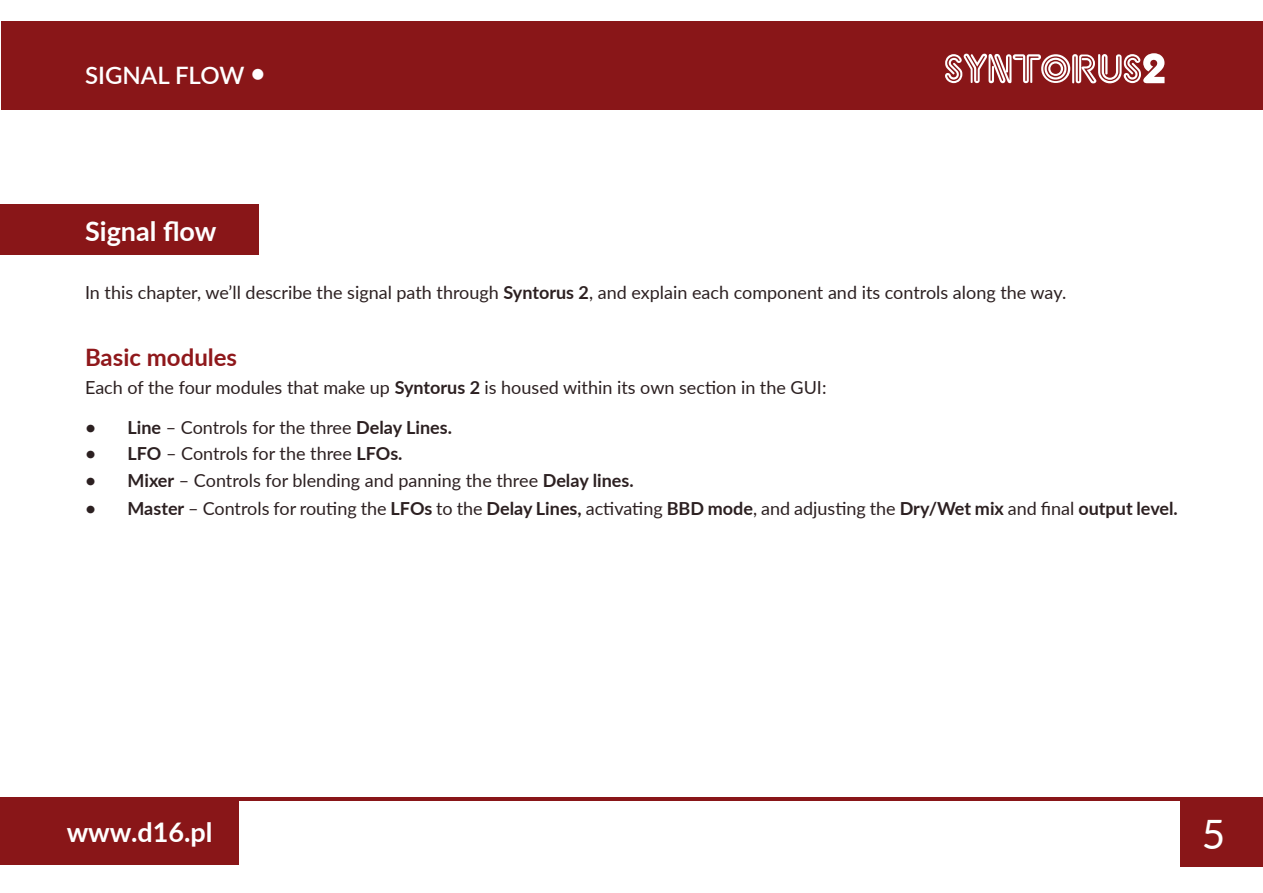
<style>
.page{position:relative;width:1263px;height:893px;background:#fff}
.page>*{position:absolute;margin:0;border:0;box-sizing:border-box;transform-origin:0 0}
.t1{font:40.5px "Lato";color:#fff}
.t2{font:700 27px "Lato";color:#fff}
.t3{font:700 24px "Lato";color:#8f181b}
.t4{font:600 24px "Lato";color:#fff}
.t5{font:18px "Lato";color:#2c2021}
.s1{font-size:27px}
.s2{font-weight:700}
</style>
<div class="page">
<div style="left:1px;top:21px;width:1262px;height:88px;background:#891618"></div>
<div style="left:1180px;top:798px;width:83px;height:69px;background:#891618"></div>
<hr style="left:0;top:797px;width:1263px;height:3px;background:#891618">
<div style="left:0;top:798px;width:238px;height:67px;background:#891618"></div>
<svg style="left:945px;top:53px;width:219px;height:30px"></svg>
<div style="left:0;top:205px;width:259px;height:50px;background:#891618"></div>
<h3 class="t4" style="left:85px;top:58px;width:182px">SIGNAL FLOW <span class="s1">•</span></h3>
<h2 class="t2" style="left:85px;top:212px;width:133px">Signal flow</h2>
<p class="t5" style="left:85px;top:280px;width:983px">In this chapter, we’ll describe the signal path through <span class="s2">Syntorus 2</span>, and explain each component and its controls along the way.</p>
<h3 class="t3" style="left:85px;top:339px;width:154px">Basic modules</h3>
<p class="t5" style="left:85px;top:375px;width:743px">Each of the four modules that make up <span class="s2">Syntorus 2</span> is housed within its own section in the GUI:</p>
<p class="t5" style="left:86px;top:414px;width:368px"><span class="s2">• Line</span> – Controls for the three <span class="s2">Delay Lines.</span></p>
<p class="t5" style="left:86px;top:441px;width:318px"><span class="s2">• LFO</span> – Controls for the three <span class="s2">LFOs.</span></p>
<p class="t5" style="left:86px;top:468px;width:550px"><span class="s2">• Mixer</span> – Controls for blending and panning the three <span class="s2">Delay lines.</span></p>
<p class="t5" style="left:86px;top:496px;width:1094px"><span class="s2">• Master</span> – Controls for routing the <span class="s2">LFOs</span> to the <span class="s2">Delay Lines,</span> activating <span class="s2">BBD mode</span>, and adjusting the <span class="s2">Dry/Wet mix</span> and final <span class="s2">output level.</span></p>
<h2 class="t2" style="left:67px;top:812px;width:147px">www.d16.pl</h2>
<h1 class="t1" style="left:1202px;top:805px;width:25px">5</h1>
</div>
